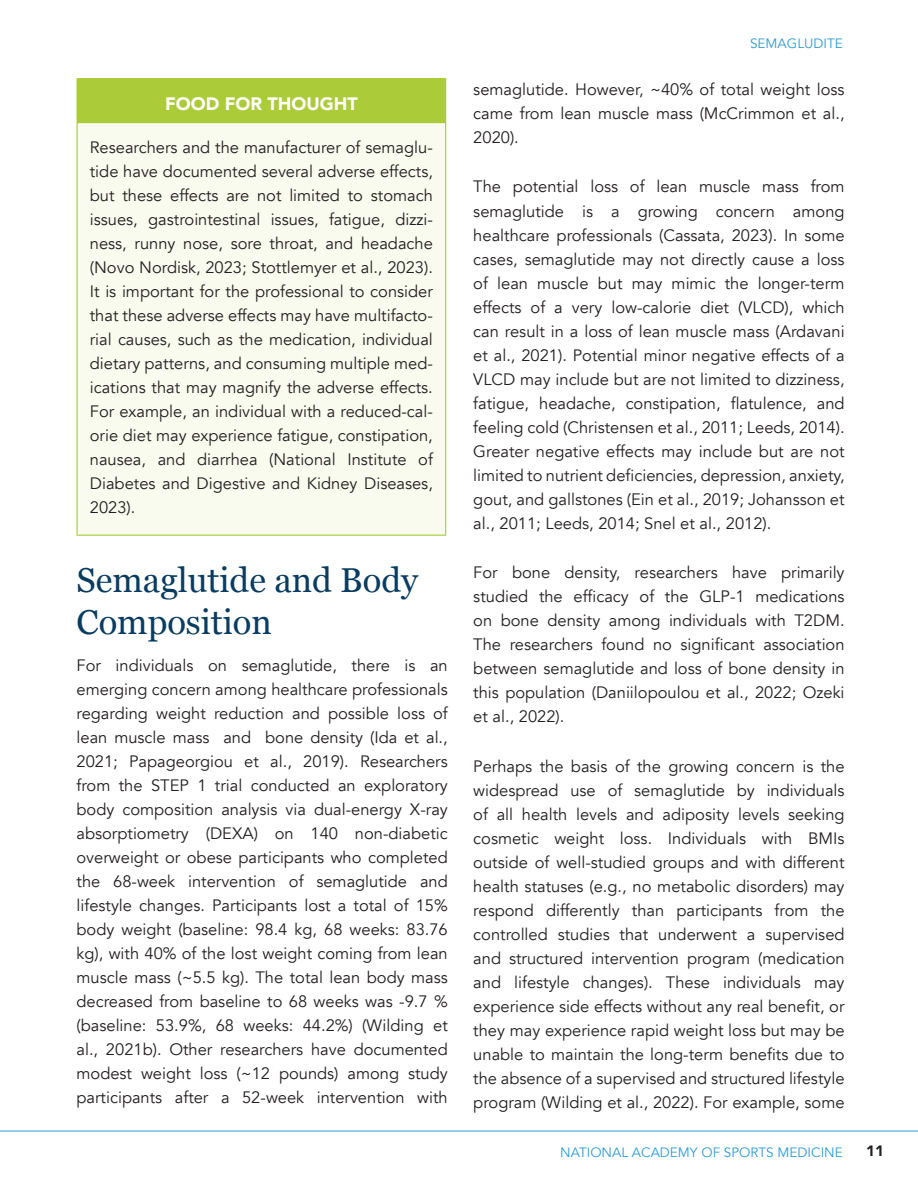
<style>
.page{position:relative;width:918px;height:1188px;background:#fff}
.page>*{position:absolute;margin:0;border:0;box-sizing:border-box;transform-origin:0 0}
.t1{font:34.5px/41.4px "Georgia";color:#093c60}
.t2{font:900 18px "Avenir";color:#fff}
.t3{font:16.5px/24px "Avenir";color:#231f20;text-align:justify}
.t4{font:900 15px "Avenir";color:#231f20}
.t5{font:13.5px "Avenir";color:#2c9cd6}
</style>
<div class="page">
<hr style="left:0;top:1131px;width:918px;height:1px;background:#2c9cd6">
<div style="left:77px;top:79px;width:369px;height:45px;background:#abcb38"></div>
<div style="left:77px;top:124px;width:369px;height:411px;background:#f8fbed"></div>
<hr style="left:78px;top:123px;width:367px;height:2px;background:#fff">
<hr style="left:77px;top:78px;width:369px;height:1px;background:#abcb38">
<hr style="left:77px;top:124px;width:1px;height:411px;background:#abcb38">
<hr style="left:445px;top:124px;width:1px;height:411px;background:#abcb38">
<hr style="left:77px;top:535px;width:369px;height:1px;background:#abcb38">
<p class="t2" style="left:165px;top:89px;width:194px">FOOD FOR THOUGHT</p>
<p class="t3" style="left:90px;top:136px;width:345px">Researchers and the manufacturer of semaglu&shy;tide have documented several adverse effects, but these effects are not limited to stomach issues, gastrointestinal issues, fatigue, dizzi&shy;ness, runny nose, sore throat, and headache (Novo Nordisk, 2023; Stottlemyer et al., 2023).<br>It is important for the professional to consider that these adverse effects may have multifacto&shy;rial causes, such as the medication, individual dietary patterns, and consuming multiple med&shy;ications that may magnify the adverse effects.<br>For example, an individual with a reduced-cal&shy;orie diet may experience fatigue, constipation, nausea, and diarrhea (National Institute of Diabetes and Digestive and Kidney Diseases, 2023).</p>
<h1 class="t1" style="left:77px;top:558px;width:343px">Semaglutide and Body<br>Composition</h1>
<p class="t3" style="left:77px;top:653px;width:373px">For individuals on semaglutide, there is an emerging concern among healthcare professionals regarding weight reduction and possible loss of lean muscle mass and bone density (Ida et al., 2021; Papageorgiou et al., 2019). Researchers from the STEP 1 trial conducted an exploratory body composition analysis via dual-energy X-ray absorptiometry (DEXA) on 140 non-diabetic overweight or obese participants who completed the 68-week intervention of semaglutide and lifestyle changes. Participants lost a total of 15% body weight (baseline: 98.4 kg, 68 weeks: 83.76 kg), with 40% of the lost weight coming from lean muscle mass (~5.5 kg). The total lean body mass decreased from baseline to 68 weeks was -9.7 % (baseline: 53.9%, 68 weeks: 44.2%) (Wilding et al., 2021b). Other researchers have documented modest weight loss (~12 pounds) among study participants after a 52-week intervention with</p>
<p class="t5" style="left:750px;top:35px;width:94px">SEMAGLUDITE</p>
<p class="t3" style="left:473px;top:78px;width:373px">semaglutide. However, ~40% of total weight loss came from lean muscle mass (McCrimmon et al., 2020).</p>
<p class="t3" style="left:473px;top:175px;width:373px">The potential loss of lean muscle mass from semaglutide is a growing concern among healthcare professionals (Cassata, 2023). In some cases, semaglutide may not directly cause a loss of lean muscle but may mimic the longer-term effects of a very low-calorie diet (VLCD), which can result in a loss of lean muscle mass (Ardavani et al., 2021). Potential minor negative effects of a VLCD may include but are not limited to dizziness, fatigue, headache, constipation, flatulence, and feeling cold (Christensen et al., 2011; Leeds, 2014).<br>Greater negative effects may include but are not limited to nutrient deficiencies, depression, anxiety, gout, and gallstones (Ein et al., 2019; Johansson et al., 2011; Leeds, 2014; Snel et al., 2012).</p>
<p class="t3" style="left:473px;top:561px;width:373px">For bone density, researchers have primarily studied the efficacy of the GLP-1 medications on bone density among individuals with T2DM.<br>The researchers found no significant association between semaglutide and loss of bone density in this population (Daniilopoulou et al., 2022; Ozeki et al., 2022).</p>
<p class="t3" style="left:473px;top:754px;width:373px">Perhaps the basis of the growing concern is the widespread use of semaglutide by individuals of all health levels and adiposity levels seeking cosmetic weight loss. Individuals with BMIs outside of well-studied groups and with different health statuses (e.g., no metabolic disorders) may respond differently than participants from the controlled studies that underwent a supervised and structured intervention program (medication and lifestyle changes). These individuals may experience side effects without any real benefit, or they may experience rapid weight loss but may be unable to maintain the long-term benefits due to the absence of a supervised and structured lifestyle program (Wilding et al., 2022). For example, some</p>
<p class="t5" style="left:560px;top:1144px;width:284px">NATIONAL ACADEMY OF SPORTS MEDICINE</p>
<p class="t4" style="left:866px;top:1138px;width:19px">11</p>
</div>
